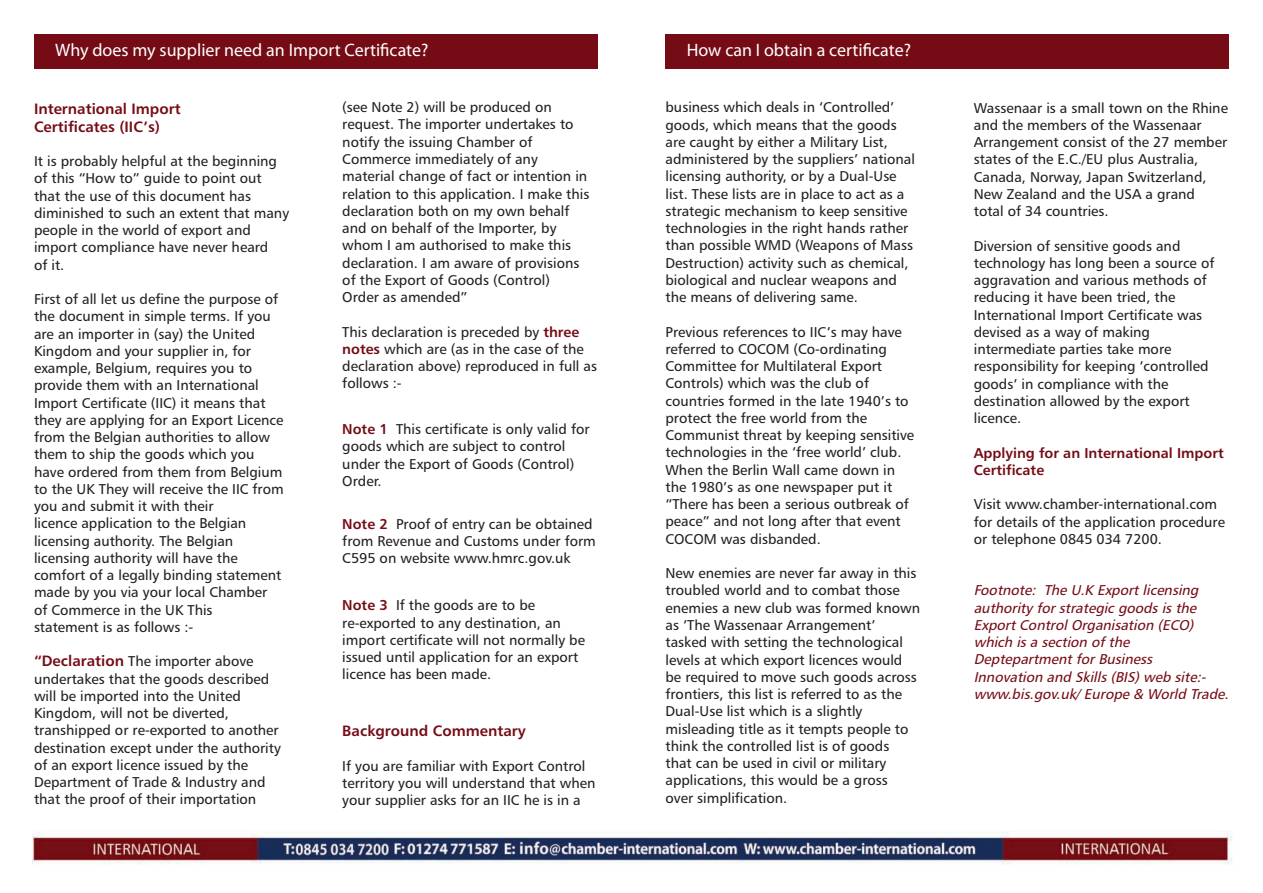
<style>
.page{position:relative;width:1263px;height:893px;background:#fff}
.page>*{position:absolute;margin:0;border:0;box-sizing:border-box;transform-origin:0 0}
.t1{font:18px "Myriad Pro";color:#fff}
.t2{font:15px/18px "Humanist 777 BT Bold B";color:#750c15}
.t3{font:14.25px/17.2px "Humanist 777 BT Roman B";color:#231f20}
.t4{font:italic 14.25px/17.2px "Humanist 777 BT Roman B";color:#750c15}
.t5{font:14.25px/17.2px "Humanist 777 BT Bold B";color:#750c15}
.s1{font-family:"Humanist 777 BT Bold B";font-size:15px;color:#750c15}
.s2{font-family:"Humanist 777 BT Bold B";color:#750c15}
</style>
<div class="page">
<img style="left:32px;top:832px;width:1200px;height:33px">
<div style="left:34px;top:34px;width:563px;height:34px;background:#750c15"></div>
<div style="left:665px;top:34px;width:564px;height:34px;background:#750c15"></div>
<p class="t1" style="left:55px;top:43px;width:375px">Why does my supplier need an Import Certificate?</p>
<p class="t1" style="left:687px;top:43px;width:226px">How can I obtain a certificate?</p>
<p class="t2" style="left:34px;top:101px;width:148px">International Import<br>Certificates (IIC’s)</p>
<p class="t3" style="left:34px;top:154px;width:257px">It is probably helpful at the beginning of this “How to” guide to point out that the use of this document has diminished to such an extent that many people in the world of export and import compliance have never heard<br>of it.</p>
<p class="t3" style="left:34px;top:292px;width:251px">First of all let us define the purpose of the document in simple terms. If you are an importer in (say) the United Kingdom and your supplier in, for example, Belgium, requires you to provide them with an International Import Certificate (IIC) it means that they are applying for an Export Licence from the Belgian authorities to allow them to ship the goods which you have ordered from them from Belgium to the UK They will receive the IIC from you and submit it with their<br>licence application to the Belgian licensing authority. The Belgian licensing authority will have the comfort of a legally binding statement made by you via your local Chamber of Commerce in the UK This<br>statement is as follows :-</p>
<p class="t3" style="left:34px;top:654px;width:248px"><span class="s1">“Declaration</span> The importer above undertakes that the goods described will be imported into the United Kingdom, will not be diverted, transhipped or re-exported to another destination except under the authority of an export licence issued by the Department of Trade &amp; Industry and that the proof of their importation</p>
<p class="t3" style="left:342px;top:100px;width:249px">(see Note 2) will be produced on request. The importer undertakes to notify the issuing Chamber of<br>Commerce immediately of any material change of fact or intention in relation to this application. I make this declaration both on my own behalf and on behalf of the Importer, by whom I am authorised to make this declaration. I am aware of provisions of the Export of Goods (Control)<br>Order as amended”</p>
<p class="t3" style="left:342px;top:324px;width:256px">This declaration is preceded by <span class="s2">three notes</span> which are (as in the case of the declaration above) reproduced in full as follows :-</p>
<p class="t3" style="left:342px;top:422px;width:249px"><span class="s2">Note 1</span> This certificate is only valid for goods which are subject to control under the Export of Goods (Control)<br>Order.</p>
<p class="t3" style="left:342px;top:516px;width:255px"><span class="s2">Note 2</span> Proof of entry can be obtained from Revenue and Customs under form<br>C595 on website www.hmrc.gov.uk</p>
<p class="t3" style="left:342px;top:598px;width:244px"><span class="s2">Note 3</span> If the goods are to be re-exported to any destination, an import certificate will not normally be issued until application for an export licence has been made.</p>
<p class="t2" style="left:342px;top:723px;width:185px">Background Commentary</p>
<p class="t3" style="left:342px;top:758px;width:255px">If you are familiar with Export Control territory you will understand that when your supplier asks for an IIC he is in a</p>
<p class="t3" style="left:665px;top:100px;width:251px">business which deals in ‘Controlled’ goods, which means that the goods are caught by either a Military List, administered by the suppliers’ national licensing authority, or by a Dual-Use list. These lists are in place to act as a strategic mechanism to keep sensitive technologies in the right hands rather than possible WMD (Weapons of Mass Destruction) activity such as chemical, biological and nuclear weapons and the means of delivering same.</p>
<p class="t3" style="left:665px;top:324px;width:250px">Previous references to IIC’s may have referred to COCOM (Co-ordinating Committee for Multilateral Export Controls) which was the club of countries formed in the late 1940’s to protect the free world from the Communist threat by keeping sensitive technologies in the ‘free world’ club.<br>When the Berlin Wall came down in the 1980’s as one newspaper put it “There has been a serious outbreak of peace” and not long after that event COCOM was disbanded.</p>
<p class="t3" style="left:665px;top:566px;width:256px">New enemies are never far away in this troubled world and to combat those enemies a new club was formed known as ‘The Wassenaar Arrangement’ tasked with setting the technological levels at which export licences would be required to move such goods across frontiers, this list is referred to as the Dual-Use list which is a slightly misleading title as it tempts people to think the controlled list is of goods<br>that can be used in civil or military applications, this would be a gross<br>over simplification.</p>
<p class="t3" style="left:974px;top:100px;width:256px">Wassenaar is a small town on the Rhine and the members of the Wassenaar Arrangement consist of the 27 member states of the E.C./EU plus Australia, Canada, Norway, Japan Switzerland, New Zealand and the USA a grand total of 34 countries.</p>
<p class="t3" style="left:974px;top:238px;width:242px">Diversion of sensitive goods and technology has long been a source of aggravation and various methods of reducing it have been tried, the<br>International Import Certificate was devised as a way of making intermediate parties take more responsibility for keeping ‘controlled goods’ in compliance with the destination allowed by the export licence.</p>
<p class="t5" style="left:974px;top:445px;width:251px">Applying for an International Import<br>Certificate</p>
<p class="t3" style="left:974px;top:497px;width:253px">Visit www.chamber-international.com for details of the application procedure or telephone 0845 034 7200.</p>
<p class="t4" style="left:974px;top:583px;width:259px">Footnote: The U.K Export licensing authority for strategic goods is the Export Control Organisation (ECO) which is a section of the Deptepartment for Business<br>Innovation and Skills (BIS) web site:- www.bis.gov.uk/ Europe &amp; World Trade.</p>
</div>
